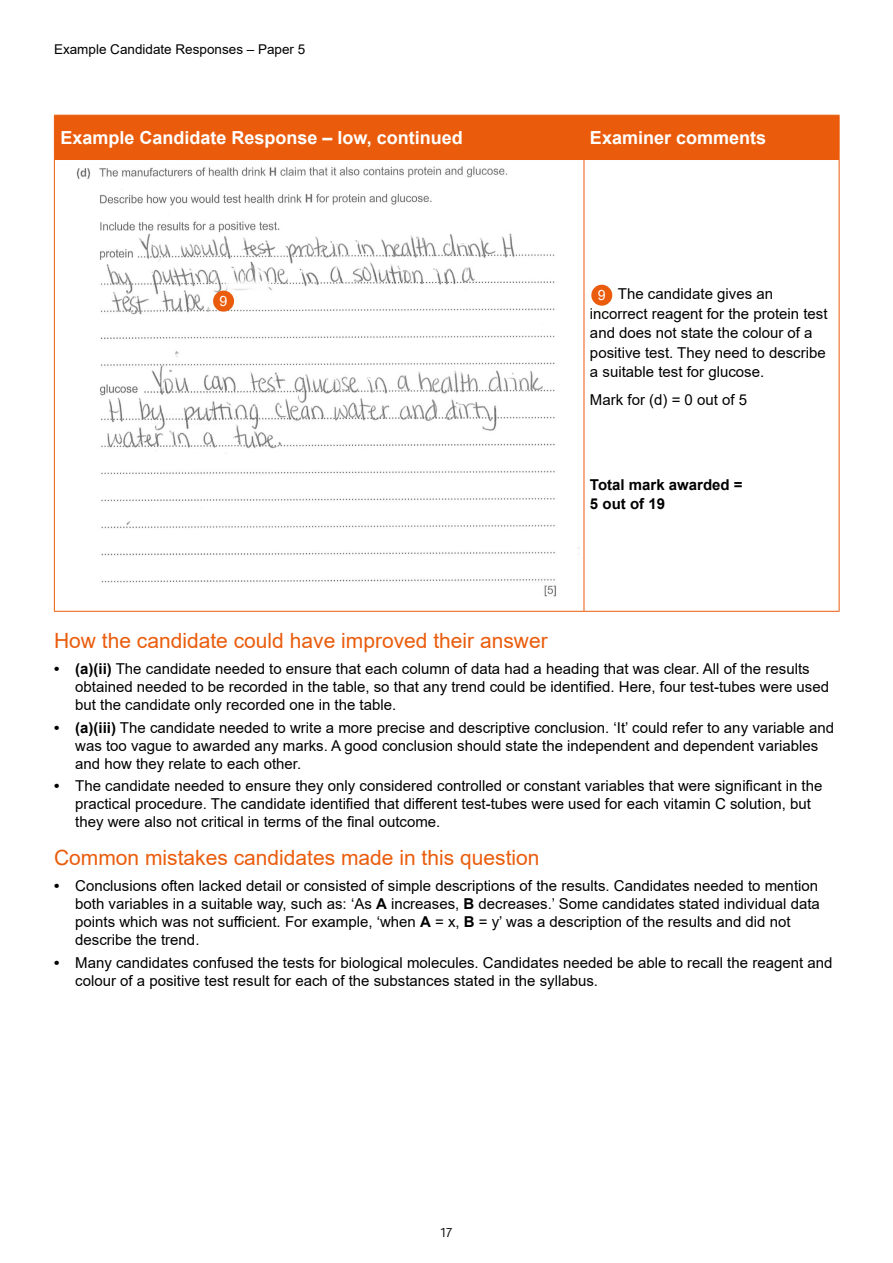
<style>
.page{position:relative;width:893px;height:1263px;background:#fff}
.page>*{position:absolute;margin:0;border:0;box-sizing:border-box;transform-origin:0 0}
.Subhead_1_14pt{font:21px "Arial";color:#ea5c0c}
.Table_heading_white{font:700 18px "Arial";color:#fff}
.Examiner_comments{font:15px/18px "Arial";color:#000}
.Examiner_comments-2{font:700 15px/19.5px "Arial";color:#000}
.t1{font:14.25px "Arial";color:#fff}
.t2{font:13.5px "Arial";color:#000}
.t3{font:300 13.5px "Bliss Pro";color:#000}
.s1{font-weight:700}
</style>
<div class="page">
<div style="left:55px;top:116px;width:784px;height:43px;background:#ea5c0c"></div>
<hr style="left:54px;top:116px;width:1px;height:43px;background:#ea5c0c">
<hr style="left:54px;top:115px;width:530px;height:1px;background:#ea5c0c">
<hr style="left:54px;top:159px;width:530px;height:1px;background:#ea5c0c">
<hr style="left:584px;top:116px;width:1px;height:43px;background:#ea5c0c">
<hr style="left:584px;top:115px;width:255px;height:1px;background:#ea5c0c">
<hr style="left:839px;top:116px;width:1px;height:43px;background:#ea5c0c">
<hr style="left:584px;top:159px;width:255px;height:1px;background:#ea5c0c">
<hr style="left:54px;top:160px;width:1px;height:451px;background:#ea5c0c">
<hr style="left:54px;top:611px;width:530px;height:1px;background:#ea5c0c">
<hr style="left:584px;top:160px;width:1px;height:451px;background:#ea5c0c">
<hr style="left:839px;top:160px;width:1px;height:451px;background:#ea5c0c">
<hr style="left:584px;top:611px;width:255px;height:1px;background:#ea5c0c">
<img style="left:76px;top:166px;width:504px;height:431px">
<div style="left:592px;top:285px;width:20px;height:20px;background:#ea5c0c;border-radius:50%"></div>
<div style="left:591px;top:285px;width:21px;height:21px;border:1px solid #ea5c0c;border-radius:50%"></div>
<div style="left:214px;top:291px;width:19px;height:20px;background:#ea5c0c;border-radius:50%"></div>
<div style="left:213px;top:291px;width:21px;height:21px;border:1px solid #ea5c0c;border-radius:50%"></div>
<p class="t2" style="left:54px;top:40px;width:253px">Example Candidate Responses – Paper 5</p>
<p class="Table_heading_white" style="left:60px;top:125px;width:404px">Example Candidate Response – low, continued</p>
<p class="Table_heading_white" style="left:590px;top:125px;width:178px">Examiner comments</p>
<p class="t1" style="left:220px;top:291px;width:9px">9</p>
<p class="Examiner_comments" style="left:590px;top:284px;width:239px;line-height:19.5px;text-indent:28px">The candidate gives an incorrect reagent for the protein test and does not state the colour of a positive test. They need to describe a suitable test for glucose.</p>
<p class="Examiner_comments" style="left:590px;top:391px;width:159px">Mark for (d) = 0 out of 5</p>
<p class="t1" style="left:598px;top:285px;width:9px">9</p>
<p class="Examiner_comments-2" style="left:590px;top:475px;width:154px">Total mark awarded =<br>5 out of 19</p>
<p class="Subhead_1_14pt" style="left:54px;top:626px;width:495px">How the candidate could have improved their answer</p>
<p class="Examiner_comments" style="left:75px;top:660px;width:755px;text-indent:-21px"><span class="s1">• (a)(ii)</span> The candidate needed to ensure that each column of data had a heading that was clear. All of the results obtained needed to be recorded in the table, so that any trend could be identified. Here, four test-tubes were used but the candidate only recorded one in the table.</p>
<p class="Examiner_comments" style="left:75px;top:718px;width:760px;text-indent:-21px"><span class="s1">• (a)(iii)</span> The candidate needed to write a more precise and descriptive conclusion. ‘It’ could refer to any variable and was too vague to awarded any marks. A good conclusion should state the independent and dependent variables and how they relate to each other.</p>
<p class="Examiner_comments" style="left:75px;top:776px;width:749px;text-indent:-21px"><span class="s1">•</span> The candidate needed to ensure they only considered controlled or constant variables that were significant in the practical procedure. The candidate identified that different test-tubes were used for each vitamin C solution, but they were also not critical in terms of the final outcome.</p>
<p class="Subhead_1_14pt" style="left:54px;top:843px;width:487px">Common mistakes candidates made in this question</p>
<p class="Examiner_comments" style="left:75px;top:877px;width:746px;text-indent:-21px"><span class="s1">•</span> Conclusions often lacked detail or consisted of simple descriptions of the results. Candidates needed to mention both variables in a suitable way, such as: ‘As <span class="s1">A</span> increases, <span class="s1">B</span> decreases.’ Some candidates stated individual data points which was not sufficient. For example, ‘when <span class="s1">A</span> = x, <span class="s1">B</span> = y’ was a description of the results and did not describe the trend.</p>
<p class="Examiner_comments" style="left:75px;top:953px;width:759px;text-indent:-21px"><span class="s1">•</span> Many candidates confused the tests for biological molecules. Candidates needed be able to recall the reagent and colour of a positive test result for each of the substances stated in the syllabus.</p>
<p class="t3" style="left:441px;top:1224px;width:13px">17</p>
</div>
